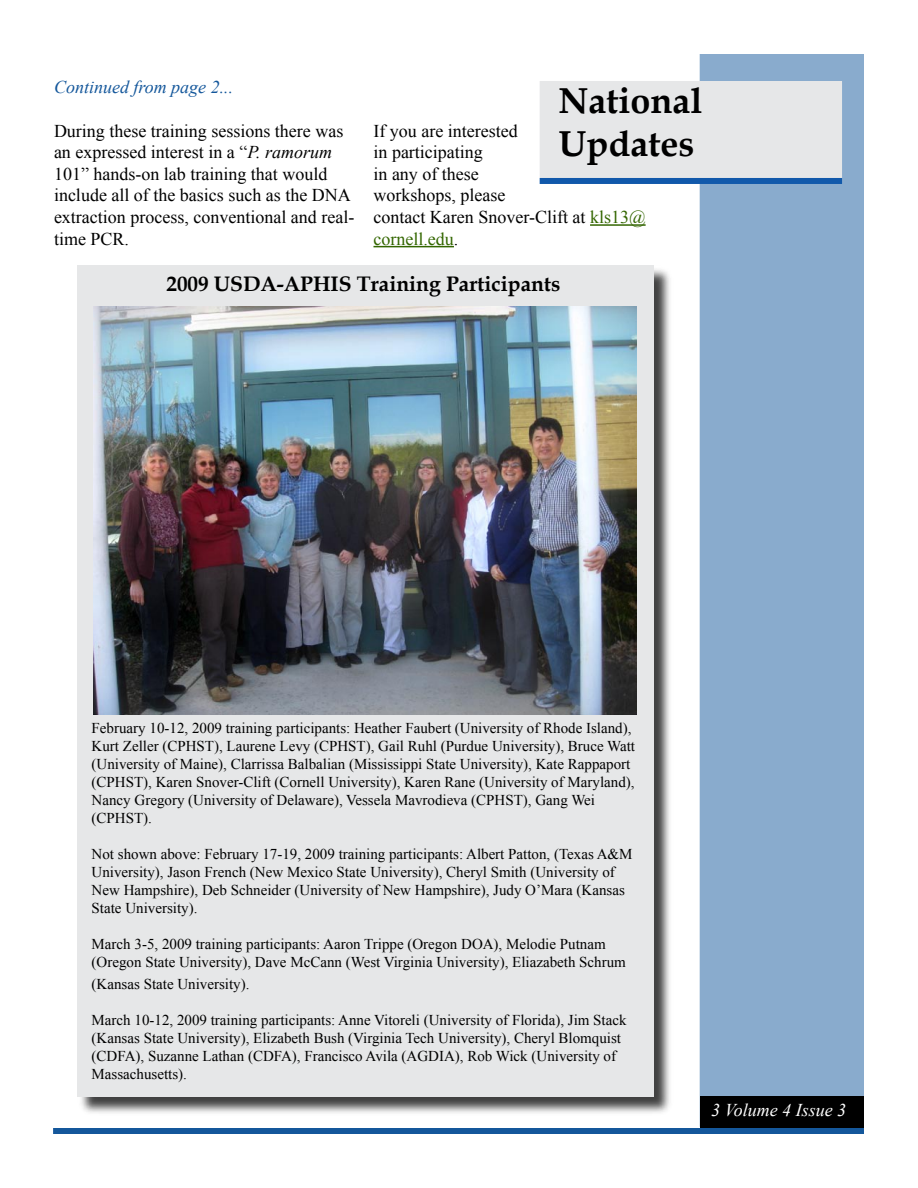
<style>
.page{position:relative;width:918px;height:1188px;background:#fff}
.page>*{position:absolute;margin:0;border:0;box-sizing:border-box;transform-origin:0 0}
.t1{font:700 36px/43.2px "Book Antiqua";color:#000}
.t2{font:700 21px "Book Antiqua";color:#000}
.t3{font:18px/21.6px "Times New Roman";color:#000}
.t4{font:italic 18px "Times New Roman";color:#14579b}
.t5{font:italic 18px "Times New Roman";color:#fff}
.t6{font:15px/18px "Times New Roman";color:#000}
.s1{font-style:italic}
.s2{color:#360}
</style>
<div class="page">
<div style="left:53px;top:1128px;width:811px;height:6px;background:#14579b"></div>
<div style="left:700px;top:55px;width:163px;height:1071px;background:#89abcd"></div>
<div style="left:700px;top:54px;width:164px;height:1073px;border:2px solid #89abcd"></div>
<div style="left:700px;top:1096px;width:164px;height:32px;background:#000"></div>
<hr style="left:590px;top:224px;width:56px;height:2px;background:#360">
<hr style="left:374px;top:246px;width:80px;height:1px;background:#360">
<div style="left:78px;top:265px;width:596px;height:852px;background:#000;opacity:.75"></div>
<div style="left:77px;top:265px;width:576px;height:831px;background:#e6e7e8"></div>
<img style="left:94px;top:307px;width:543px;height:407px">
<div style="left:540px;top:82px;width:301px;height:95px;background:#e6e7e8"></div>
<div style="left:540px;top:81px;width:302px;height:97px;border:2px solid #e6e7e8"></div>
<div style="left:540px;top:178px;width:302px;height:6px;background:#1159ab"></div>
<p class="t4" style="left:54px;top:75px;width:181px">Continued from page 2...</p>
<p class="t3" style="left:54px;top:120px;width:302px">During these training sessions there was an expressed interest in a “<span class="s1">P. ramorum </span>101” hands-on lab training that would include all of the basics such as the DNA extraction process, conventional and real&shy;time PCR.</p>
<p class="t3" style="left:374px;top:120px;width:274px">If you are interested<br>in participating<br>in any of these<br>workshops, please<br>contact Karen Snover-Clift at <span class="s2">kls13@ cornell.edu</span>.</p>
<h1 class="t1" style="left:559px;top:79px;width:145px">National<br>Updates</h1>
<h2 class="t2" style="left:167px;top:269px;width:395px">2009 USDA-APHIS Training Participants</h2>
<p class="t6" style="left:92px;top:719px;width:545px">February 10-12, 2009 training participants: Heather Faubert (University of Rhode Island), Kurt Zeller (CPHST), Laurene Levy (CPHST), Gail Ruhl (Purdue University), Bruce Watt (University of Maine), Clarrissa Balbalian (Mississippi State University), Kate Rappaport (CPHST), Karen Snover-Clift (Cornell University), Karen Rane (University of Maryland), Nancy Gregory (University of Delaware), Vessela Mavrodieva (CPHST), Gang Wei (CPHST).</p>
<p class="t6" style="left:92px;top:845px;width:542px">Not shown above: February 17-19, 2009 training participants: Albert Patton, (Texas A&amp;M University), Jason French (New Mexico State University), Cheryl Smith (University of New Hampshire), Deb Schneider (University of New Hampshire), Judy O’Mara (Kansas State University).</p>
<p class="t6" style="left:92px;top:935px;width:536px">March 3-5, 2009 training participants: Aaron Trippe (Oregon DOA), Melodie Putnam (Oregon State University), Dave McCann (West Virginia University), Eliazabeth Schrum</p>
<p class="t6" style="left:92px;top:974px;width:159px">(Kansas State University).</p>
<p class="t6" style="left:92px;top:1010px;width:537px">March 10-12, 2009 training participants: Anne Vitoreli (University of Florida), Jim Stack (Kansas State University), Elizabeth Bush (Virginia Tech University), Cheryl Blomquist (CDFA), Suzanne Lathan (CDFA), Francisco Avila (AGDIA), Rob Wick (University of Massachusetts).</p>
<p class="t5" style="left:711px;top:1098px;width:136px">3 Volume 4 Issue 3</p>
</div>
